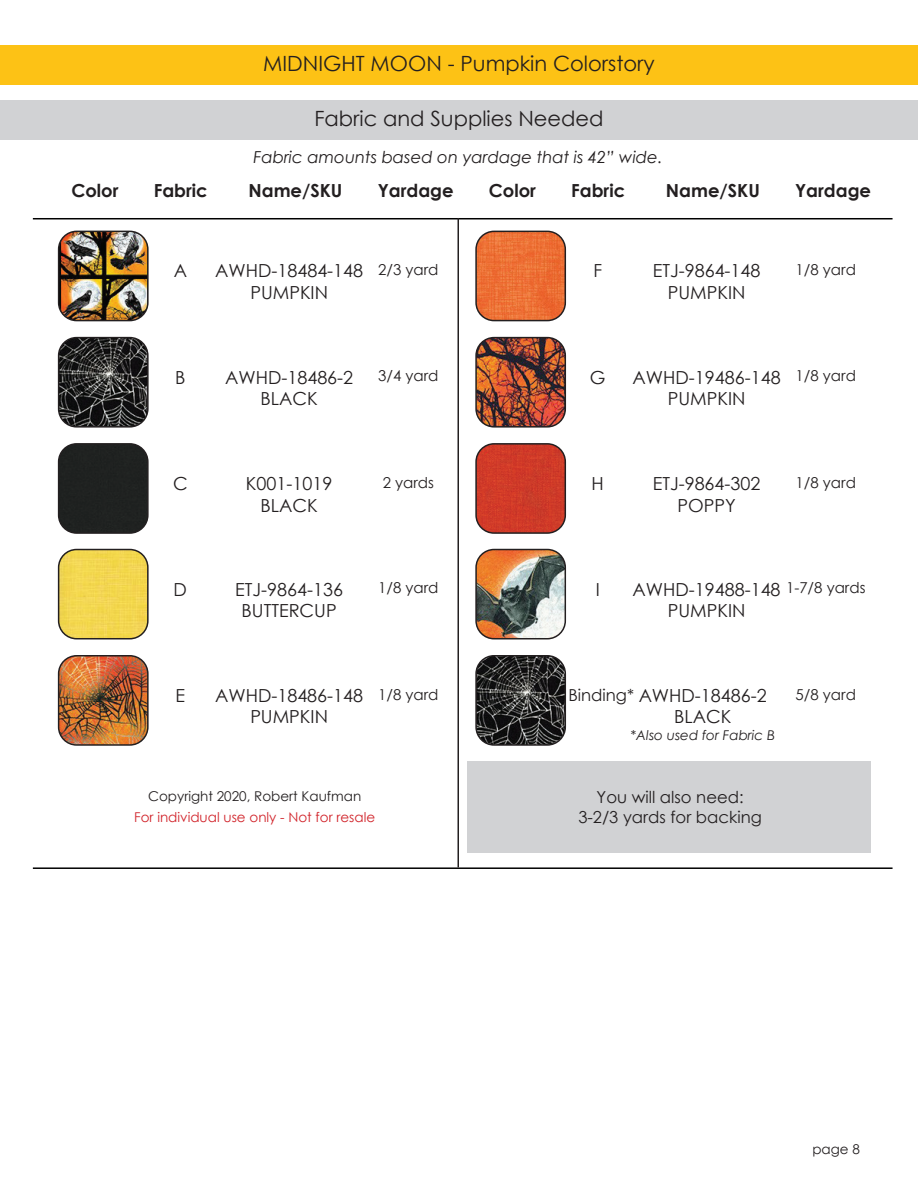
<style>
.page{position:relative;width:918px;height:1188px;background:#fff}
.page>*{position:absolute;margin:0;border:0;box-sizing:border-box;transform-origin:0 0}
.t1{font:21px "Century Gothic";color:#231f20}
.t2{font:18px/21.6px "Century Gothic";color:#231f20;text-align:center}
.t3{font:700 18px "Century Gothic";color:#231f20}
.t4{font:italic 16.5px "Century Gothic";color:#231f20}
.t5{font:16.5px/19.8px "Century Gothic";color:#231f20;text-align:center}
.t6{font:15px "Century Gothic";color:#231f20}
.t7{font:13.5px "Century Gothic";color:#d1232a}
.t8{font:13.5px "Century Gothic";color:#231f20}
.t9{font:italic 13.5px "Century Gothic";color:#231f20}
.s1{font-size:16.5px}
</style>
<div class="page">
<div style="left:0;top:100px;width:918px;height:40px;background:#d1d2d4"></div>
<div style="left:0;top:45px;width:918px;height:40px;background:#fdc215"></div>
<hr style="left:33px;top:218px;width:860px;height:1px;background:#000">
<hr style="left:33px;top:867px;width:860px;height:2px;background:#000">
<hr style="left:458px;top:218px;width:1px;height:649px;background:#231f20">
<img style="left:59px;top:231px;width:87px;height:90px">
<div style="left:58px;top:231px;width:91px;height:90px;border:2px solid #231f20;border-radius:18px"></div>
<img style="left:478px;top:231px;width:87px;height:90px">
<div style="left:475px;top:231px;width:91px;height:90px;border:2px solid #231f20;border-radius:18px"></div>
<img style="left:59px;top:338px;width:87px;height:87px">
<div style="left:58px;top:337px;width:91px;height:91px;border:2px solid #231f20;border-radius:18px"></div>
<img style="left:478px;top:338px;width:87px;height:87px">
<div style="left:475px;top:337px;width:91px;height:91px;border:2px solid #231f20;border-radius:18px"></div>
<div style="left:59px;top:444px;width:87px;height:87px;background:#1f2220"></div>
<div style="left:58px;top:443px;width:91px;height:91px;border:2px solid #231f20;border-radius:18px"></div>
<img style="left:59px;top:550px;width:87px;height:89px">
<div style="left:58px;top:549px;width:91px;height:90px;border:2px solid #231f20;border-radius:18px"></div>
<img style="left:59px;top:656px;width:87px;height:87px">
<div style="left:58px;top:655px;width:91px;height:91px;border:2px solid #231f20;border-radius:18px"></div>
<img style="left:478px;top:444px;width:87px;height:87px">
<div style="left:475px;top:443px;width:91px;height:91px;border:2px solid #231f20;border-radius:18px"></div>
<img style="left:478px;top:550px;width:87px;height:89px">
<div style="left:475px;top:549px;width:91px;height:90px;border:2px solid #231f20;border-radius:18px"></div>
<img style="left:478px;top:656px;width:87px;height:87px">
<div style="left:475px;top:655px;width:91px;height:91px;border:2px solid #231f20;border-radius:18px"></div>
<div style="left:467px;top:761px;width:404px;height:91px;background:#d1d2d4"></div>
<p class="t1" style="left:263px;top:49px;width:393px">MIDNIGHT MOON - Pumpkin Colorstory</p>
<p class="t1" style="left:314px;top:104px;width:291px">Fabric and Supplies Needed</p>
<p class="t4" style="left:253px;top:146px;width:411px">Fabric amounts based on yardage that is 42” wide.</p>
<p class="t3" style="left:71px;top:177px;width:49px">Color</p>
<p class="t3" style="left:154px;top:177px;width:56px">Fabric</p>
<p class="t3" style="left:248px;top:177px;width:95px">Name/SKU</p>
<p class="t3" style="left:378px;top:177px;width:77px">Yardage</p>
<p class="t3" style="left:489px;top:177px;width:49px">Color</p>
<p class="t3" style="left:571px;top:177px;width:55px">Fabric</p>
<p class="t3" style="left:666px;top:177px;width:95px">Name/SKU</p>
<p class="t3" style="left:795px;top:177px;width:77px">Yardage</p>
<p class="t6" style="left:378px;top:259px;width:62px">2/3 yard</p>
<p class="t6" style="left:796px;top:259px;width:62px">1/8 yard</p>
<p class="t2" style="left:215px;top:260px;width:150px">AWHD-18484-148<br>PUMPKIN</p>
<p class="t2" style="left:653px;top:260px;width:109px">ETJ-9864-148<br>PUMPKIN</p>
<p class="t2" style="left:174px;top:260px;width:15px">A</p>
<p class="t2" style="left:593px;top:260px;width:10px">F</p>
<p class="t6" style="left:378px;top:366px;width:62px">3/4 yard</p>
<p class="t6" style="left:796px;top:366px;width:62px">1/8 yard</p>
<p class="t2" style="left:225px;top:366px;width:130px">AWHD-18486-2<br>BLACK</p>
<p class="t2" style="left:633px;top:366px;width:150px">AWHD-19486-148<br>PUMPKIN</p>
<p class="t2" style="left:175px;top:366px;width:12px">B</p>
<p class="t2" style="left:590px;top:366px;width:17px">G</p>
<p class="t2" style="left:173px;top:472px;width:16px">C</p>
<p class="t2" style="left:246px;top:472px;width:88px">K001-1019<br>BLACK</p>
<p class="t6" style="left:383px;top:472px;width:53px">2 yards</p>
<p class="t2" style="left:592px;top:472px;width:14px">H</p>
<p class="t2" style="left:653px;top:472px;width:109px">ETJ-9864-302<br>POPPY</p>
<p class="t6" style="left:796px;top:472px;width:62px">1/8 yard</p>
<p class="t2" style="left:174px;top:578px;width:15px">D</p>
<p class="t2" style="left:235px;top:578px;width:109px">ETJ-9864-136<br>BUTTERCUP</p>
<p class="t6" style="left:378px;top:578px;width:62px">1/8 yard</p>
<p class="t2" style="left:596px;top:578px;width:6px">I</p>
<p class="t2" style="left:633px;top:578px;width:150px">AWHD-19488-148<br>PUMPKIN</p>
<p class="t6" style="left:786px;top:578px;width:81px">1-7/8 yards</p>
<p class="t2" style="left:176px;top:684px;width:11px">E</p>
<p class="t2" style="left:215px;top:684px;width:150px">AWHD-18486-148<br>PUMPKIN</p>
<p class="t6" style="left:378px;top:684px;width:62px">1/8 yard</p>
<p class="t2" style="left:674px;top:684px;width:94px;text-align:left;text-indent:-106px"><span class="s1">Binding*</span> AWHD-18486-2<br>BLACK</p>
<p class="t9" style="left:631px;top:725px;width:146px">*Also used for Fabric B</p>
<p class="t6" style="left:796px;top:684px;width:62px">5/8 yard</p>
<p class="t8" style="left:148px;top:787px;width:215px">Copyright 2020, Robert Kaufman</p>
<p class="t7" style="left:134px;top:808px;width:243px">For individual use only - Not for resale</p>
<p class="t5" style="left:578px;top:787px;width:185px">You will also need:<br>3-2/3 yards for backing</p>
<p class="t8" style="left:812px;top:1140px;width:49px">page 8</p>
</div>
